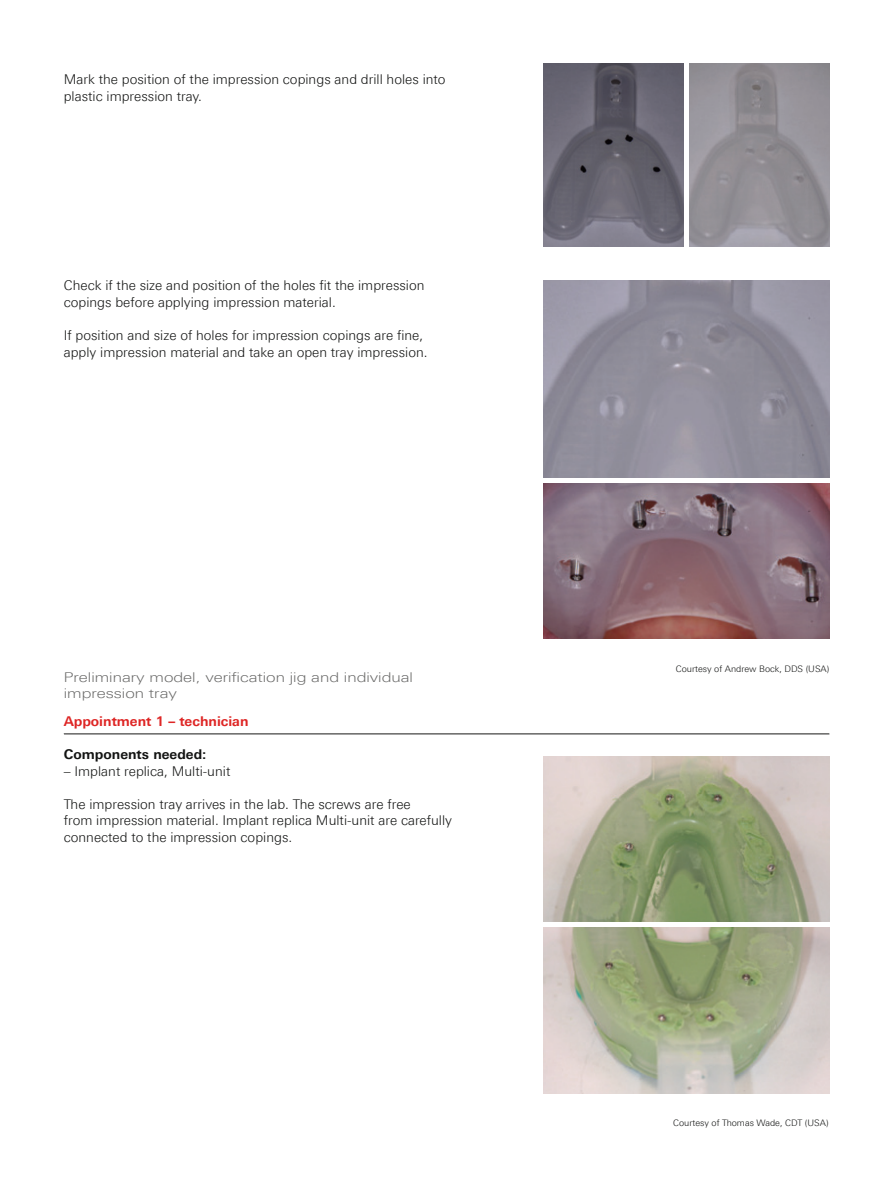
<style>
.page{position:relative;width:893px;height:1191px;background:#fff}
.page>*{position:absolute;margin:0;border:0;box-sizing:border-box;transform-origin:0 0}
.t1{font:300 13.5px/16.5px "Linotype Univers 330";color:#131413}
.t2{font:300 13.5px/16.5px "Linotype Univers 340 Ex";color:#686867}
.t3{font:700 13.5px "Linotype Univers 630";color:#de2625}
.t4{font:700 13.5px "Linotype Univers 630";color:#131413}
.t5{font:300 9px "Linotype Univers 330";color:#131413}
</style>
<div class="page">
<img style="left:543px;top:484px;width:286px;height:154px">
<img style="left:543px;top:64px;width:141px;height:183px">
<img style="left:689px;top:64px;width:140px;height:183px">
<img style="left:543px;top:756px;width:286px;height:166px">
<img style="left:543px;top:927px;width:286px;height:166px">
<hr style="left:64px;top:733px;width:765px;height:1px;background:#686867">
<p class="t1" style="left:64px;top:73px;width:383px">Mark the position of the impression copings and drill holes into plastic impression tray.</p>
<p class="t1" style="left:64px;top:279px;width:362px">Check if the size and position of the holes fit the impression copings before applying impression material.</p>
<p class="t1" style="left:64px;top:329px;width:365px">If position and size of holes for impression copings are fine, apply impression material and take an open tray impression.</p>
<p class="t2" style="left:64px;top:670px;width:351px">Preliminary model, verification jig and individual impression tray</p>
<p class="t3" style="left:64px;top:716px;width:186px">Appointment 1 – technician</p>
<p class="t4" style="left:64px;top:749px;width:144px">Components needed:</p>
<p class="t1" style="left:64px;top:764px;width:168px">– Implant replica, Multi-unit</p>
<p class="t1" style="left:64px;top:797px;width:390px">The impression tray arrives in the lab. The screws are free<br>from impression material. Implant replica Multi-unit are carefully connected to the impression copings.</p>
<p class="t5" style="left:676px;top:665px;width:155px">Courtesy of Andrew Bock, DDS (USA)</p>
<p class="t5" style="left:673px;top:1119px;width:157px">Courtesy of Thomas Wade, CDT (USA)</p>
</div>
